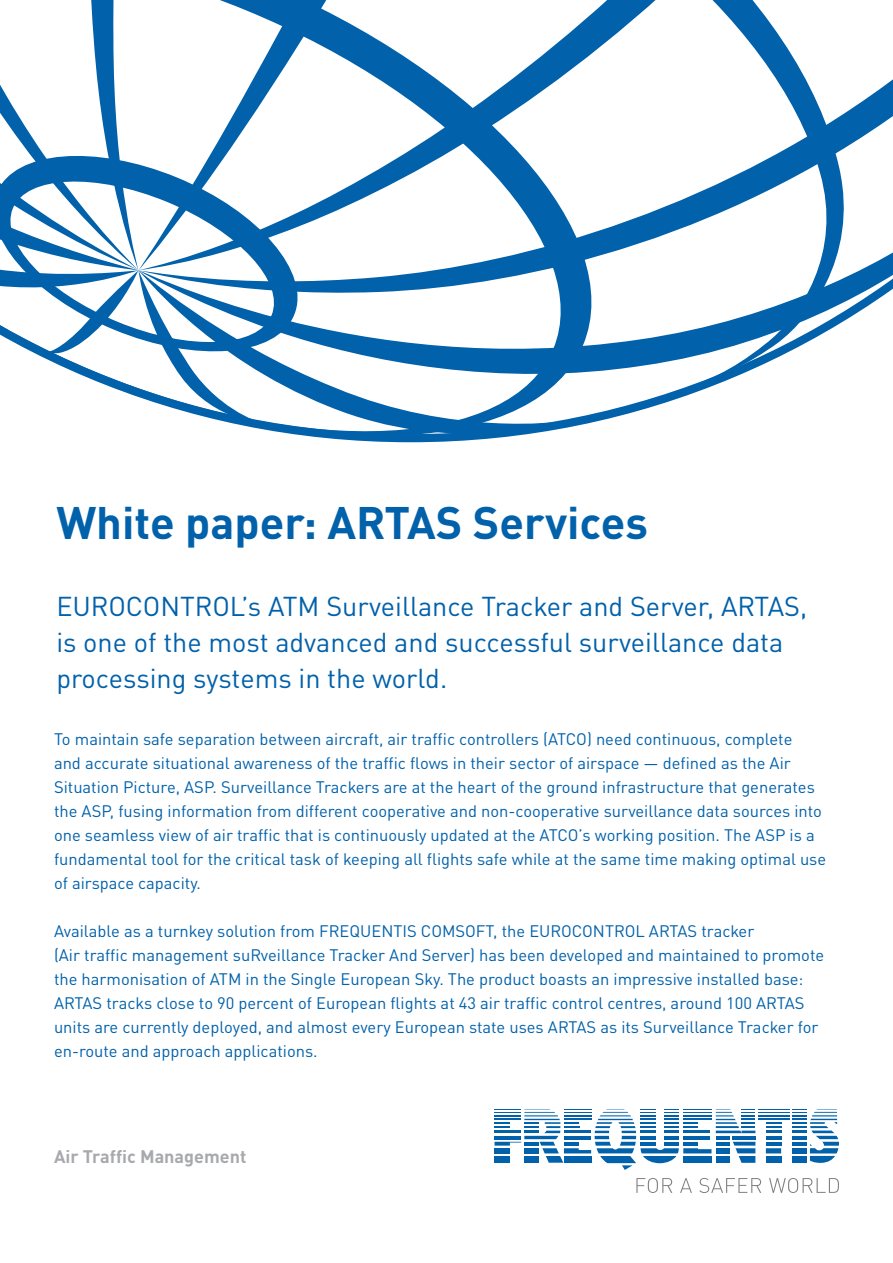
<style>
.page{position:relative;width:893px;height:1263px;background:#fff}
.page>*{position:absolute;margin:0;border:0;box-sizing:border-box;transform-origin:0 0}
.OFC_Title{font:700 45px "DINOT";color:#0161aa}
.OFC_Subtitle{font:27px/36px "DINOT";color:#0161aa}
.t1{font:700 18px "DINOT";color:#a8a9ad}
.Body_Text_White{font:16.5px/24px "DINOT";color:#0161aa}
</style>
<div class="page">
<svg style="left:0;top:0;width:893px;height:442px"></svg>
<svg style="left:636px;top:1178px;width:203px;height:15px"></svg>
<div style="left:766px;top:1156px;width:15px;height:7px;background:#0161aa"></div>
<hr style="left:766px;top:1142px;width:15px;height:3px;background:#0161aa">
<svg style="left:766px;top:1122px;width:15px;height:6px"></svg>
<hr style="left:766px;top:1136px;width:15px;height:3px;background:#0161aa">
<hr style="left:766px;top:1130px;width:15px;height:3px;background:#0161aa">
<div style="left:766px;top:1148px;width:15px;height:5px;background:#0161aa"></div>
<svg style="left:792px;top:1109px;width:47px;height:54px"></svg>
<hr style="left:758px;top:1109px;width:32px;height:1px;background:#0161aa">
<hr style="left:758px;top:1119px;width:32px;height:1px;background:#0161aa">
<hr style="left:758px;top:1115px;width:32px;height:1px;background:#0161aa">
<hr style="left:758px;top:1112px;width:32px;height:1px;background:#0161aa">
<svg style="left:495px;top:1109px;width:260px;height:61px"></svg>
<p class="OFC_Title" style="left:56px;top:487px;width:593px">White paper: ARTAS Services</p>
<p class="OFC_Subtitle" style="left:56px;top:586px;width:752px">EUROCONTROL’s ATM Surveillance Tracker and Server, ARTAS, is one of the most advanced and successful surveillance data processing systems in the world.</p>
<p class="Body_Text_White" style="left:54px;top:726px;width:774px">To maintain safe separation between aircraft, air traffic controllers (ATCO) need continuous, complete<br>and accurate situational awareness of the traffic flows in their sector of airspace — defined as the Air Situation Picture, ASP. Surveillance Trackers are at the heart of the ground infrastructure that generates the ASP, fusing information from different cooperative and non-cooperative surveillance data sources into one seamless view of air traffic that is continuously updated at the ATCO’s working position. The ASP is a fundamental tool for the critical task of keeping all flights safe while at the same time making optimal use of airspace capacity.</p>
<p class="Body_Text_White" style="left:54px;top:918px;width:772px">Available as a turnkey solution from FREQUENTIS COMSOFT, the EUROCONTROL ARTAS tracker<br>(Air traffic management suRveillance Tracker And Server) has been developed and maintained to promote the harmonisation of ATM in the Single European Sky. The product boasts an impressive installed base:<br>ARTAS tracks close to 90 percent of European flights at 43 air traffic control centres, around 100 ARTAS units are currently deployed, and almost every European state uses ARTAS as its Surveillance Tracker for en-route and approach applications.</p>
<p class="t1" style="left:54px;top:1143px;width:194px">Air Traffic Management</p>
</div>
